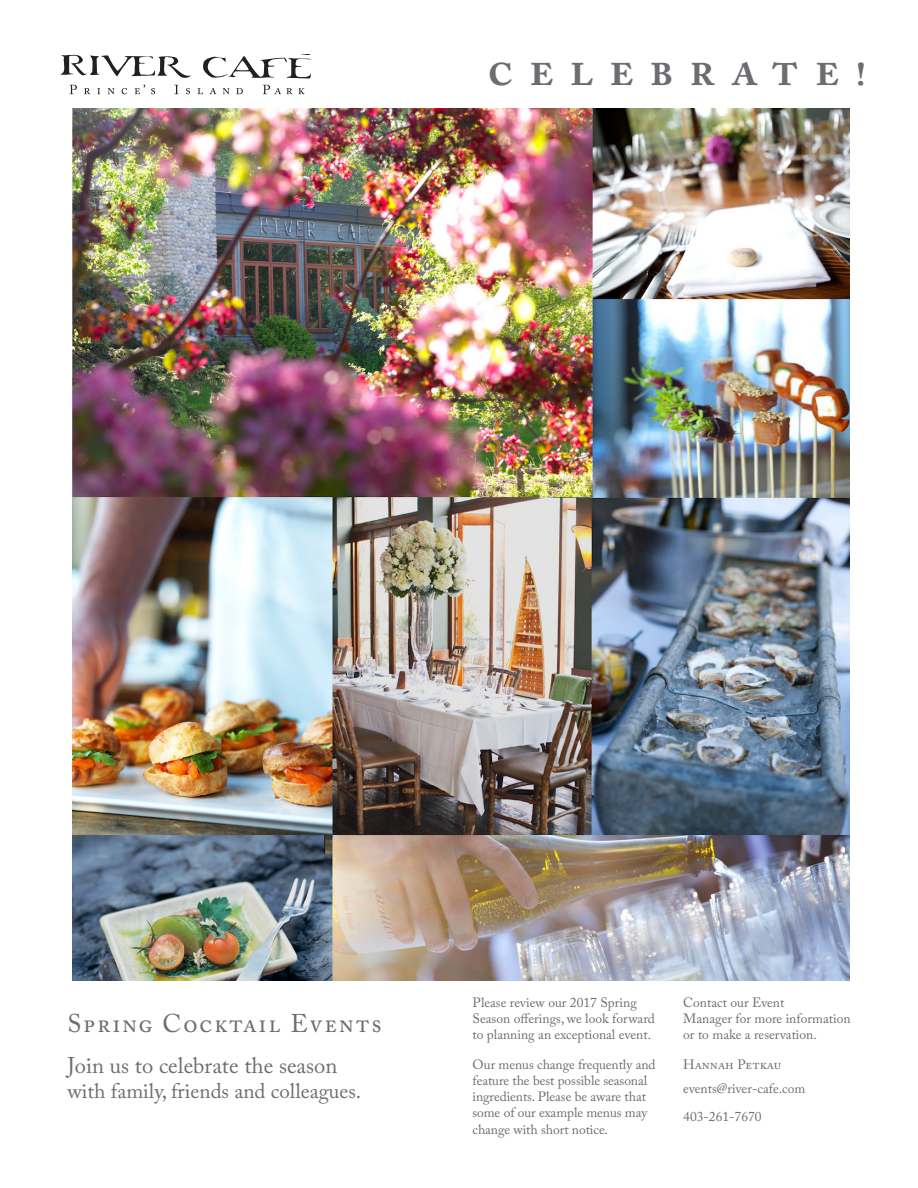
<style>
.page{position:relative;width:918px;height:1188px;background:#fff}
.page>*{position:absolute;margin:0;border:0;box-sizing:border-box;transform-origin:0 0}
.t1{font:600 49.05px "Adobe Caslon Pro";letter-spacing:.32em;color:#6c6d70}
.Front_Page_Copy{font:25.5px "Adobe Caslon Pro";letter-spacing:.07em;color:#6c6d70}
.Front_Page_Copy-2{font:22.5px "Adobe Caslon Pro";color:#6c6d70}
.Front_Page_Copy-3{font:21px "Adobe Caslon Pro";color:#6c6d70}
.Front_Page_Copy-4{font:13.5px/16.2px "Adobe Caslon Pro";color:#6c6d70}
</style>
<div class="page">
<svg style="left:60px;top:54px;width:131px;height:24px"></svg>
<svg style="left:203px;top:54px;width:108px;height:25px"></svg>
<svg style="left:70px;top:85px;width:7px;height:9px"></svg>
<svg style="left:84px;top:88px;width:6px;height:6px"></svg>
<svg style="left:97px;top:88px;width:3px;height:6px"></svg>
<svg style="left:108px;top:88px;width:6px;height:6px"></svg>
<svg style="left:122px;top:88px;width:5px;height:6px"></svg>
<svg style="left:135px;top:85px;width:10px;height:9px"></svg>
<svg style="left:151px;top:88px;width:4px;height:6px"></svg>
<svg style="left:174px;top:85px;width:5px;height:9px"></svg>
<svg style="left:186px;top:88px;width:4px;height:6px"></svg>
<svg style="left:198px;top:88px;width:5px;height:6px"></svg>
<svg style="left:210px;top:88px;width:6px;height:6px"></svg>
<svg style="left:223px;top:88px;width:6px;height:6px"></svg>
<svg style="left:236px;top:88px;width:7px;height:6px"></svg>
<svg style="left:263px;top:85px;width:18px;height:9px"></svg>
<svg style="left:287px;top:88px;width:5px;height:6px"></svg>
<svg style="left:299px;top:88px;width:6px;height:6px"></svg>
<img style="left:73px;top:108px;width:777px;height:873px">
<p class="t1" style="left:488px;top:39px;width:381px">celebrate!</p>
<p class="Front_Page_Copy" style="left:68px;top:1008px;width:316px">Spring Cocktail Events</p>
<p class="Front_Page_Copy-2" style="left:68px;top:1052px;width:271px">Join us to celebrate the season</p>
<p class="Front_Page_Copy-3" style="left:68px;top:1078px;width:295px">with family, friends and colleagues.</p>
<p class="Front_Page_Copy-4" style="left:472px;top:994px;width:184px">Please review our 2017 Spring<br>Season offerings, we look forward to planning an exceptional event.</p>
<p class="Front_Page_Copy-4" style="left:472px;top:1056px;width:185px">Our menus change frequently and feature the best possible seasonal ingredients. Please be aware that some of our example menus may change with short notice.</p>
<p class="Front_Page_Copy-4" style="left:683px;top:994px;width:169px">Contact our Event<br>Manager for more information or to make a reservation.</p>
<p class="Front_Page_Copy-4" style="left:683px;top:1052px;width:124px;line-height:24.6px">Hannah Petkau events@river-cafe.com</p>
<p class="Front_Page_Copy-4" style="left:683px;top:1108px;width:80px">403-261-7670</p>
</div>
